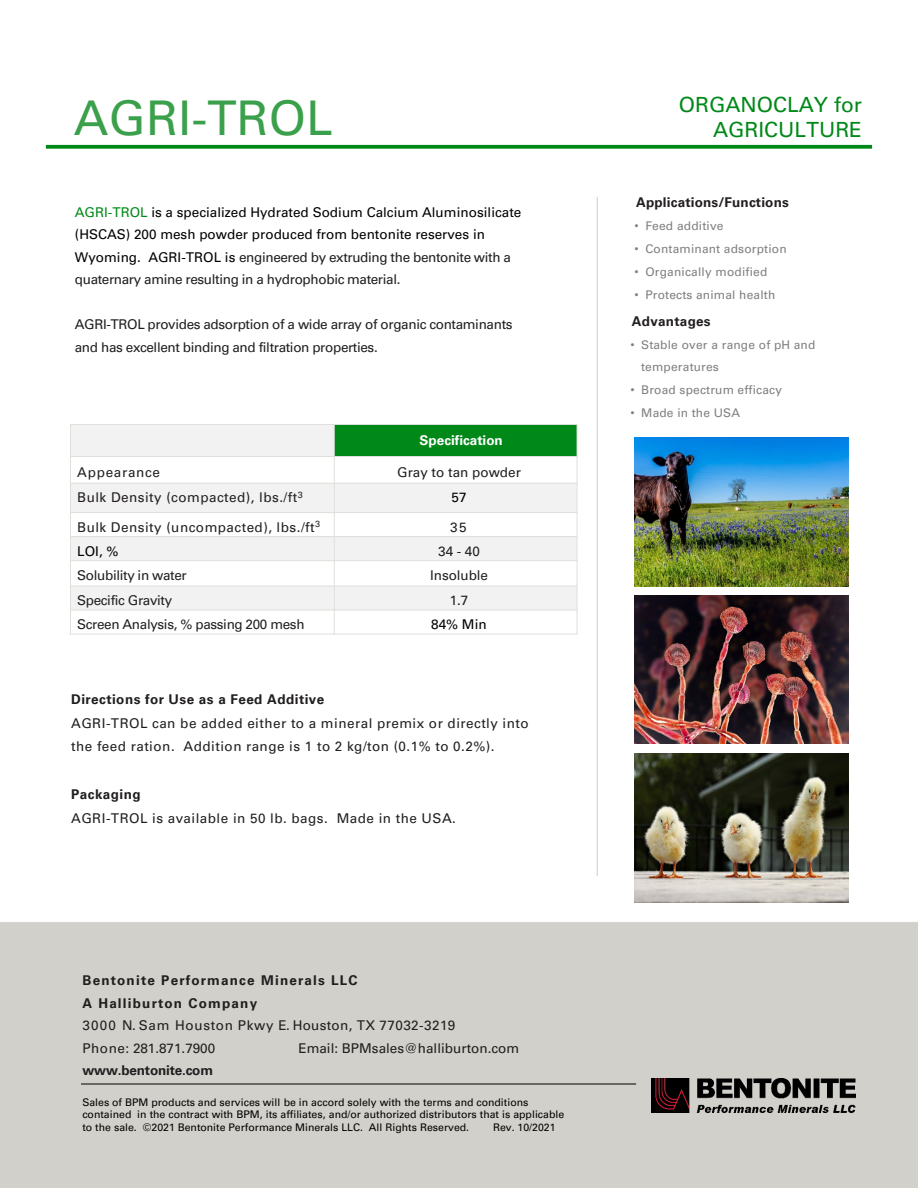
<style>
.page{position:relative;width:918px;height:1188px;background:#fff}
.page>*{position:absolute;margin:0;border:0;box-sizing:border-box;transform-origin:0 0}
.t1{font:48px "Univers";color:#3ba04b}
.t2{font:21px "Univers";color:#008918}
.t3{font:13.5px/22.5px "Univers";letter-spacing:-.005em;color:#000}
.t4{font:13.5px/22.6px "Univers";letter-spacing:.02em;color:#211e1f}
.t5{font:13.5px/22.5px "Univers";letter-spacing:-.025em;color:#211e1f}
.t6{font:13.5px "Univers";letter-spacing:.035em;color:#231f20}
.t7{font:13.5px "Univers";letter-spacing:-.025em;color:#231f20}
.t8{font:700 13.5px/22.5px "Univers";letter-spacing:.09em;color:#211e1f}
.t9{font:700 13.5px "Univers";letter-spacing:.035em;color:#211e1f}
.t10{font:13.5px "Univers";letter-spacing:-.005em;color:#231f20}
.t11{font:700 13.5px "Univers";letter-spacing:.015em;color:#231f20}
.t12{font:13.5px "Univers";color:#211e1f}
.t13{font:700 13.5px "Univers";letter-spacing:-.01em;color:#211e1f}
.t14{font:700 13.5px "Univers";color:#fff}
.t15{font:13.5px "Univers";letter-spacing:.05em;color:#231f20}
.t16{font:12px/21.6px "Univers";letter-spacing:.015em;color:#7f7f7f}
.t17{font:10.5px/12.6px "Univers";color:#000}
.s1{color:#008918}
.s2{color:#211e1f}
.s3{font-family:"Arial"}
</style>
<div class="page">
<div style="left:0;top:922px;width:918px;height:266px;background:#d1d0ca"></div>
<hr style="left:81px;top:1083px;width:555px;height:2px;background:#211e1f">
<img style="left:651px;top:1079px;width:205px;height:34px">
<hr style="left:597px;top:197px;width:1px;height:679px;background:#cecdc6">
<svg style="left:46px;top:145px;width:826px;height:4px;background:#14922a"></svg>
<div style="left:70px;top:424px;width:264px;height:33px;background:#f2f2f2"></div>
<div style="left:334px;top:424px;width:243px;height:33px;background:#008918"></div>
<div style="left:70px;top:483px;width:264px;height:30px;background:#f2f2f2"></div>
<div style="left:334px;top:483px;width:243px;height:30px;background:#f2f2f2"></div>
<div style="left:70px;top:537px;width:264px;height:24px;background:#f2f2f2"></div>
<div style="left:334px;top:537px;width:243px;height:24px;background:#f2f2f2"></div>
<div style="left:70px;top:586px;width:264px;height:24px;background:#f2f2f2"></div>
<div style="left:334px;top:586px;width:243px;height:24px;background:#f2f2f2"></div>
<hr style="left:334px;top:424px;width:1px;height:210px;background:#e0dfda">
<hr style="left:70px;top:456px;width:264px;height:1px;background:#e0dfda">
<hr style="left:334px;top:456px;width:243px;height:1px;background:#e0dfda">
<hr style="left:70px;top:483px;width:264px;height:1px;background:#e0dfda">
<hr style="left:334px;top:483px;width:243px;height:1px;background:#e0dfda">
<hr style="left:70px;top:512px;width:264px;height:1px;background:#e0dfda">
<hr style="left:334px;top:512px;width:243px;height:1px;background:#e0dfda">
<hr style="left:70px;top:536px;width:264px;height:1px;background:#e0dfda">
<hr style="left:334px;top:536px;width:243px;height:1px;background:#e0dfda">
<hr style="left:70px;top:560px;width:264px;height:1px;background:#e0dfda">
<hr style="left:334px;top:560px;width:243px;height:1px;background:#e0dfda">
<hr style="left:70px;top:586px;width:507px;height:1px;background:#e0dfda">
<hr style="left:70px;top:610px;width:507px;height:1px;background:#e0dfda">
<hr style="left:70px;top:424px;width:1px;height:210px;background:#e0dfda">
<hr style="left:577px;top:424px;width:1px;height:210px;background:#e0dfda">
<hr style="left:70px;top:424px;width:507px;height:1px;background:#e0dfda">
<hr style="left:70px;top:634px;width:507px;height:1px;background:#e0dfda">
<img style="left:634px;top:438px;width:214px;height:148px">
<img style="left:634px;top:595px;width:214px;height:149px">
<img style="left:634px;top:754px;width:214px;height:148px">
<h2 class="t1" style="left:74px;top:89px;width:260px">AGRI-TROL</h2>
<p class="t3" style="left:75px;top:201px;width:448px"><span class="s1">AGRI-TROL</span> is a specialized Hydrated Sodium Calcium Aluminosilicate (HSCAS) 200 mesh powder produced from bentonite reserves in Wyoming. AGRI-TROL is <span class="s2">engineered by extruding the bentonite with a quaternary amine resulting in a hydrophobic material.</span></p>
<p class="t5" style="left:75px;top:313px;width:439px">AGRI-TROL provides adsorption of a wide array of organic contaminants and has excellent binding and filtration properties.</p>
<p class="t14" style="left:420px;top:433px;width:85px">Specification</p>
<p class="t15" style="left:77px;top:464px;width:84px">Appearance</p>
<p class="t10" style="left:397px;top:464px;width:125px">Gray to tan powder</p>
<p class="t6" style="left:77px;top:489px;width:227px">Bulk Density (compacted), lbs./ft<sup>3</sup></p>
<p class="t3" style="left:452px;top:486px;width:16px">57</p>
<p class="t6" style="left:77px;top:519px;width:244px">Bulk Density (uncompacted), lbs./ft<sup>3</sup></p>
<p class="t10" style="left:450px;top:519px;width:18px">35</p>
<p class="t3" style="left:77px;top:540px;width:43px">LOI, %</p>
<p class="t10" style="left:438px;top:543px;width:43px">34 - 40</p>
<p class="t7" style="left:77px;top:567px;width:111px">Solubility in water</p>
<p class="t10" style="left:430px;top:567px;width:60px">Insoluble</p>
<p class="t7" style="left:77px;top:592px;width:96px">Specific Gravity</p>
<p class="t10" style="left:450px;top:592px;width:20px">1.7</p>
<p class="t7" style="left:77px;top:616px;width:229px">Screen Analysis, % passing 200 mesh</p>
<p class="t3" style="left:431px;top:613px;width:57px">84% Min</p>
<p class="t9" style="left:71px;top:691px;width:255px">Directions for Use as a Feed Additive</p>
<p class="t4" style="left:71px;top:712px;width:459px">AGRI-TROL can be added either to a mineral premix or directly into the feed ration. Addition range is 1 to 2 kg/ton (0.1% to 0.2%).</p>
<p class="t9" style="left:71px;top:786px;width:71px">Packaging</p>
<p class="t4" style="left:71px;top:807px;width:386px">AGRI-TROL is available in 50 lb. bags. Made in the USA.</p>
<p class="t8" style="left:83px;top:969px;width:276px">Bentonite Performance Minerals LLC<br>A Halliburton Company</p>
<p class="t4" style="left:83px;top:1014px;width:374px">3000 N. Sam Houston Pkwy E. Houston, TX 77032-3219<br>Phone: 281.871.7900</p>
<p class="t12" style="left:298px;top:1040px;width:222px">Email: BPMsales@halliburton.com</p>
<p class="t13" style="left:83px;top:1062px;width:132px">www.bentonite.com</p>
<p class="t17" style="left:82px;top:1096px;width:484px">Sales of BPM products and services will be in accord solely with the terms and conditions contained in the contract with BPM, its affiliates, and/or authorized distributors that is applicable to the sale. ©2021 Bentonite Performance Minerals LLC. All Rights Reserved.</p>
<p class="t17" style="left:493px;top:1121px;width:64px">Rev. 10/2021</p>
<h1 class="t2" style="left:679px;top:92px;width:185px">ORGANOCLAY for</h1>
<h1 class="t2" style="left:713px;top:117px;width:150px">AGRICULTURE</h1>
<p class="t11" style="left:636px;top:194px;width:154px">Applications/Functions</p>
<p class="t16" style="left:635px;top:215px;width:90px"><span class="s3">•</span> Feed additive</p>
<p class="t16" style="left:635px;top:238px;width:154px"><span class="s3">•</span> Contaminant adsorption</p>
<p class="t16" style="left:635px;top:261px;width:134px"><span class="s3">•</span> Organically modified</p>
<p class="t16" style="left:635px;top:284px;width:142px"><span class="s3">•</span> Protects animal health</p>
<p class="t11" style="left:632px;top:313px;width:80px">Advantages</p>
<p class="t16" style="left:641px;top:334px;width:176px;text-indent:-11px"><span class="s3">•</span> Stable over a range of pH and temperatures</p>
<p class="t16" style="left:630px;top:379px;width:153px"><span class="s3">•</span> Broad spectrum efficacy</p>
<p class="t16" style="left:630px;top:402px;width:111px"><span class="s3">•</span> Made in the USA</p>
</div>
